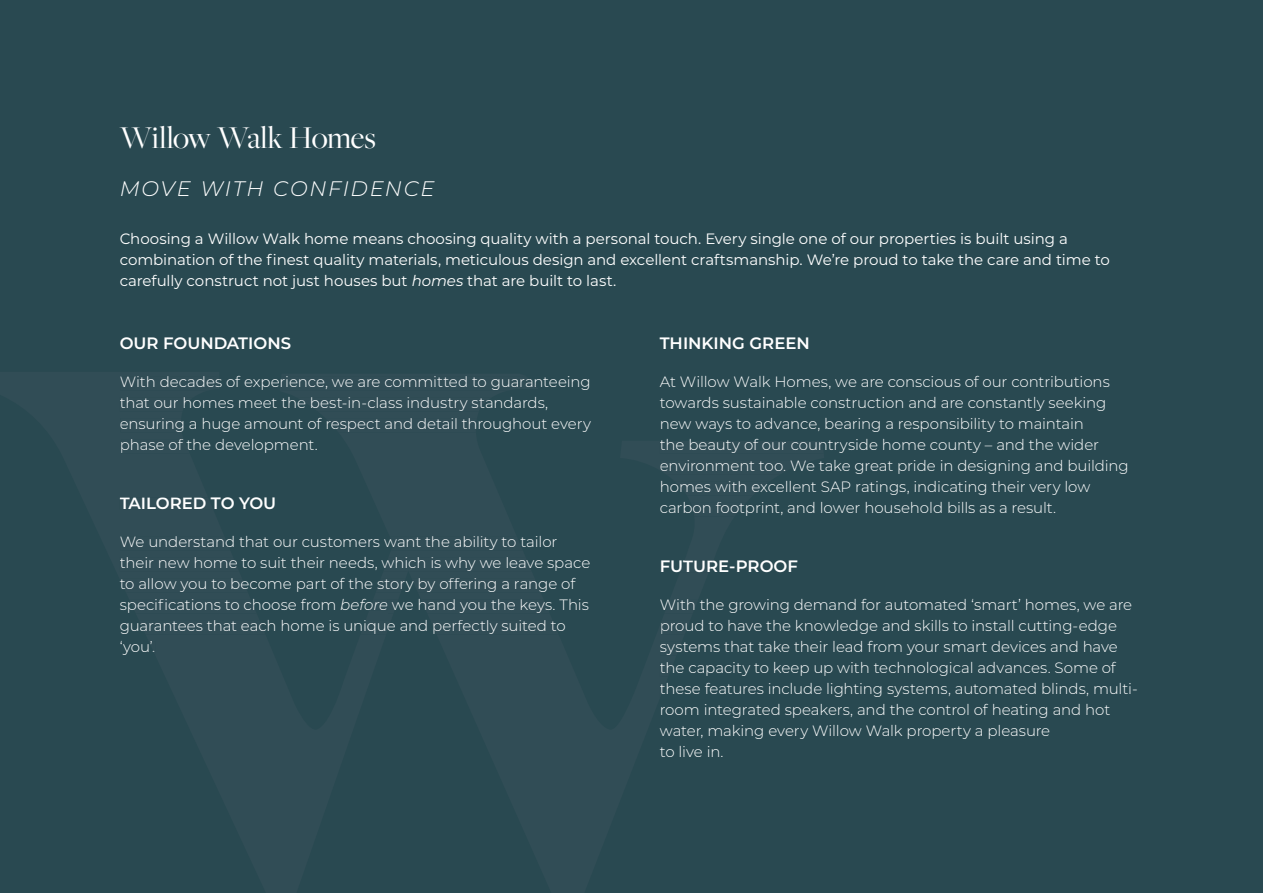
<style>
.page{position:relative;width:1263px;height:893px;background:#294951}
.page>*{position:absolute;margin:0;border:0;box-sizing:border-box;transform-origin:0 0}
.t1{font:33px "Freight Big Pro";letter-spacing:-.015em;color:#fff}
.t2{font:italic 300 21px "Montserrat";letter-spacing:.085em;color:#fff}
.t3{font:600 16.5px "Montserrat";color:#fff}
.t4{font:300 15px/21px "Montserrat";letter-spacing:-.005em;color:#fff}
.t5{font:15px/21px "Montserrat";letter-spacing:-.005em;color:#fff}
.s1{font-style:italic}
</style>
<div class="page">
<h1 class="t1" style="left:120px;top:116px;width:258px">Willow Walk Homes</h1>
<h2 class="t2" style="left:120px;top:174px;width:316px">MOVE WITH CONFIDENCE</h2>
<p class="t5" style="left:120px;top:227px;width:992px">Choosing a Willow Walk home means choosing quality with a personal touch. Every single one of our properties is built using a combination of the finest quality materials, meticulous design and excellent craftsmanship. We’re proud to take the care and time to carefully construct not just houses but <span class="s1">homes</span> that are built to last.</p>
<p class="t3" style="left:120px;top:332px;width:173px">OUR FOUNDATIONS</p>
<p class="t3" style="left:660px;top:332px;width:152px">THINKING GREEN</p>
<p class="t4" style="left:660px;top:371px;width:452px">At Willow Walk Homes, we are conscious of our contributions towards sustainable construction and are constantly seeking new ways to advance, bearing a responsibility to maintain</p>
<p class="t4" style="left:120px;top:371px;width:473px">With decades of experience, we are committed to guaranteeing that our homes meet the best-in-class industry standards, ensuring a huge amount of respect and detail throughout every phase of the development.</p>
<p class="t4" style="left:660px;top:434px;width:470px">the beauty of our countryside home county – and the wider environment too. We take great pride in designing and building homes with excellent SAP ratings, indicating their very low carbon footprint, and lower household bills as a result.</p>
<p class="t3" style="left:120px;top:492px;width:158px">TAILORED TO YOU</p>
<p class="t4" style="left:120px;top:531px;width:472px">We understand that our customers want the ability to tailor their new home to suit their needs, which is why we leave space to allow you to become part of the story by offering a range of specifications to choose from <span class="s1">before</span> we hand you the keys. This guarantees that each home is unique and perfectly suited to ‘you’.</p>
<p class="t3" style="left:660px;top:555px;width:140px">FUTURE-PROOF</p>
<p class="t4" style="left:660px;top:594px;width:480px">With the growing demand for automated ‘smart’ homes, we are proud to have the knowledge and skills to install cutting-edge systems that take their lead from your smart devices and have the capacity to keep up with technological advances. Some of these features include lighting systems, automated blinds, multi-</p>
<p class="t4" style="left:660px;top:699px;width:452px">room integrated speakers, and the control of heating and hot water, making every Willow Walk property a pleasure<br>to live in.</p>
</div>
